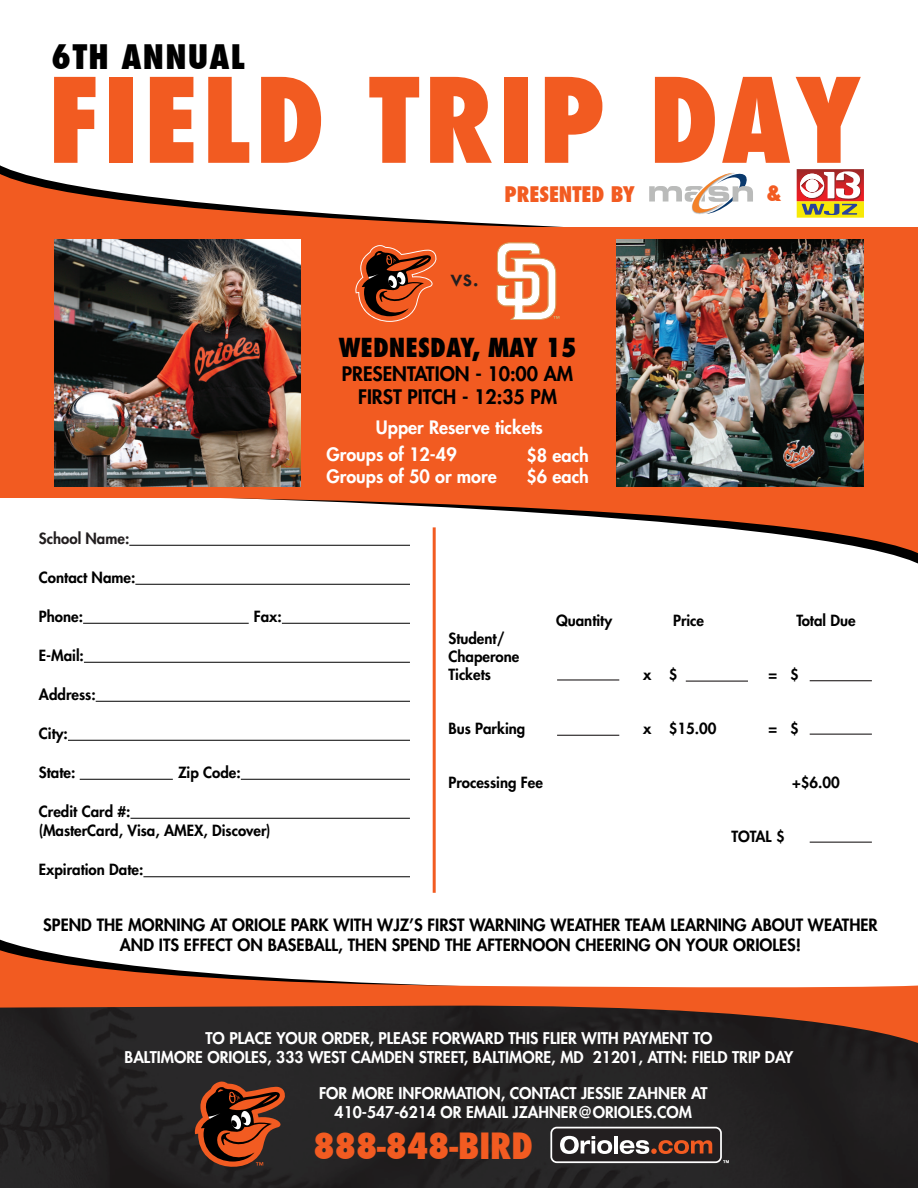
<style>
.page{position:relative;width:918px;height:1188px;background:#fff}
.page>*{position:absolute;margin:0;border:0;box-sizing:border-box;transform-origin:0 0}
.t1{font:800 condensed 114px "Futura";letter-spacing:.04em;color:#f25b21}
.t2{font:800 condensed 35.25px "Futura";color:#f25b21}
.t3{font:800 condensed 33px "Futura";letter-spacing:.04em;color:#000}
.t4{font:800 condensed 25.5px "Futura Std";color:#000}
.t5{font:500 24px "Futura";color:#231f20}
.t6{font:800 condensed 21px "Futura";color:#f25b21}
.t7{font:800 19.5px "Futura Std";color:#000}
.t8{font:800 18px "Futura Std";color:#fff}
.t9{font:800 16.5px/19.8px "Futura Std";color:#000;text-align:center}
.t10{font:800 15.75px/18.9px "Futura Std";color:#fff;text-align:center}
.t11{font:800 15px/19.5px "Futura Std";color:#000}
.t12{font:800 15px "Futura Std";color:#231f20}
</style>
<div class="page">
<svg style="left:170px;top:498px;width:748px;height:72px"></svg>
<div style="left:0;top:339px;width:918px;height:159px;background:#f25b21"></div>
<div style="left:0;top:995px;width:918px;height:193px;background:#242323"></div>
<svg style="left:0;top:942px;width:918px;height:110px"></svg>
<hr style="left:129px;top:545px;width:285px;height:1px;background:#000">
<hr style="left:135px;top:584px;width:280px;height:1px;background:#000">
<hr style="left:83px;top:623px;width:166px;height:1px;background:#000">
<hr style="left:282px;top:623px;width:129px;height:1px;background:#000">
<hr style="left:84px;top:662px;width:326px;height:1px;background:#000">
<hr style="left:96px;top:701px;width:315px;height:1px;background:#000">
<hr style="left:68px;top:740px;width:347px;height:1px;background:#000">
<hr style="left:80px;top:779px;width:93px;height:1px;background:#000">
<hr style="left:241px;top:779px;width:171px;height:1px;background:#000">
<hr style="left:131px;top:818px;width:279px;height:1px;background:#000">
<hr style="left:143px;top:876px;width:270px;height:1px;background:#000">
<hr style="left:557px;top:735px;width:62px;height:1px;background:#231f20">
<hr style="left:557px;top:679px;width:62px;height:2px;background:#231f20">
<hr style="left:686px;top:681px;width:62px;height:1px;background:#231f20">
<hr style="left:810px;top:842px;width:62px;height:1px;background:#231f20">
<hr style="left:810px;top:680px;width:62px;height:1px;background:#231f20">
<hr style="left:810px;top:734px;width:62px;height:1px;background:#231f20">
<hr style="left:433px;top:527px;width:3px;height:366px;background:#f25b21">
<svg style="left:550px;top:1127px;width:172px;height:36px"></svg>
<div style="left:552px;top:1128px;width:168px;height:33px;background:#231f20;border-radius:5px"></div>
<svg style="left:560px;top:1136px;width:52px;height:18px"></svg>
<hr style="left:614px;top:1136px;width:4px;height:17px;background:#fff">
<svg style="left:620px;top:1140px;width:92px;height:14px"></svg>
<svg style="left:723px;top:1160px;width:6px;height:3px"></svg>
<svg style="left:194px;top:1081px;width:91px;height:86px"></svg>
<svg style="left:0;top:165px;width:563px;height:62px"></svg>
<div style="left:0;top:227px;width:918px;height:193px;background:#f25b21"></div>
<img style="left:616px;top:240px;width:248px;height:246px">
<img style="left:54px;top:240px;width:247px;height:246px">
<svg style="left:497px;top:242px;width:62px;height:78px"></svg>
<svg style="left:355px;top:245px;width:82px;height:77px"></svg>
<svg style="left:649px;top:172px;width:104px;height:42px"></svg>
<div style="left:797px;top:201px;width:67px;height:17px;background:#f7e907"></div>
<div style="left:797px;top:169px;width:67px;height:32px;background:linear-gradient(to bottom,#9f2828,#f41c23)"></div>
<svg style="left:800px;top:170px;width:62px;height:45px"></svg>
<div style="left:410px;top:526px;width:20px;height:370px;background:#fff"></div>
<p class="t3" style="left:51px;top:34px;width:195px">6TH ANNUAL</p>
<p class="t1" style="left:48px;top:43px;width:814px">FIELD TRIP DAY</p>
<p class="t6" style="left:505px;top:180px;width:132px">PRESENTED BY</p>
<p class="t6" style="left:766px;top:179px;width:16px">&amp;</p>
<p class="t5" style="left:450px;top:260px;width:31px">vs.</p>
<p class="t12" style="left:39px;top:529px;width:92px">School Name:</p>
<p class="t11" style="left:39px;top:567px;width:98px">Contact Name:</p>
<p class="t11" style="left:39px;top:606px;width:46px">Phone:</p>
<p class="t11" style="left:254px;top:606px;width:29px">Fax:</p>
<p class="t11" style="left:39px;top:645px;width:47px">E-Mail:</p>
<p class="t11" style="left:39px;top:684px;width:58px">Address:</p>
<p class="t11" style="left:39px;top:723px;width:31px">City:</p>
<p class="t11" style="left:39px;top:762px;width:38px">State:</p>
<p class="t11" style="left:178px;top:762px;width:64px">Zip Code:</p>
<p class="t11" style="left:39px;top:801px;width:233px">Credit Card #:<br>(MasterCard, Visa, AMEX, Discover)</p>
<p class="t11" style="left:39px;top:860px;width:106px">Expiration Date:</p>
<p class="t4" style="left:339px;top:332px;width:239px">WEDNESDAY, MAY 15</p>
<p class="t7" style="left:342px;top:361px;width:233px">PRESENTATION - 10:00 AM</p>
<p class="t7" style="left:358px;top:384px;width:201px">FIRST PITCH - 12:35 PM</p>
<p class="t8" style="left:376px;top:416px;width:169px">Upper Reserve tickets</p>
<p class="t8" style="left:327px;top:443px;width:132px">Groups of 12-49</p>
<p class="t8" style="left:327px;top:464px;width:172px">Groups of 50 or more</p>
<p class="t8" style="left:526px;top:444px;width:64px">$8 each</p>
<p class="t8" style="left:526px;top:465px;width:64px">$6 each</p>
<p class="t11" style="left:556px;top:611px;width:58px">Quantity</p>
<p class="t11" style="left:673px;top:611px;width:33px">Price</p>
<p class="t11" style="left:796px;top:611px;width:61px">Total Due</p>
<p class="t11" style="left:448px;top:629px;width:58px">Student/</p>
<p class="t11" style="left:448px;top:647px;width:72px">Chaperone</p>
<p class="t11" style="left:448px;top:665px;width:44px">Tickets</p>
<p class="t11" style="left:643px;top:665px;width:36px">x $</p>
<p class="t11" style="left:768px;top:665px;width:32px">= $</p>
<p class="t11" style="left:448px;top:719px;width:78px">Bus Parking</p>
<p class="t11" style="left:643px;top:719px;width:75px">x $15.00</p>
<p class="t11" style="left:768px;top:719px;width:32px">= $</p>
<p class="t11" style="left:448px;top:773px;width:96px">Processing Fee</p>
<p class="t11" style="left:792px;top:773px;width:49px">+$6.00</p>
<p class="t11" style="left:731px;top:827px;width:55px">TOTAL $</p>
<p class="t9" style="left:43px;top:915px;width:836px">SPEND THE MORNING AT ORIOLE PARK WITH WJZ’S FIRST WARNING WEATHER TEAM LEARNING ABOUT WEATHER<br>AND ITS EFFECT ON BASEBALL, THEN SPEND THE AFTERNOON CHEERING ON YOUR ORIOLES!</p>
<p class="t10" style="left:205px;top:1029px;width:509px">TO PLACE YOUR ORDER, PLEASE FORWARD THIS FLIER WITH PAYMENT TO</p>
<p class="t10" style="left:125px;top:1048px;width:670px">BALTIMORE ORIOLES, 333 WEST CAMDEN STREET, BALTIMORE, MD 21201, ATTN: FIELD TRIP DAY</p>
<p class="t10" style="left:319px;top:1084px;width:390px">FOR MORE INFORMATION, CONTACT JESSIE ZAHNER AT<br>410-547-6214 OR EMAIL JZAHNER@ORIOLES.COM</p>
<p class="t2" style="left:314px;top:1122px;width:221px">888-848-BIRD</p>
</div>
